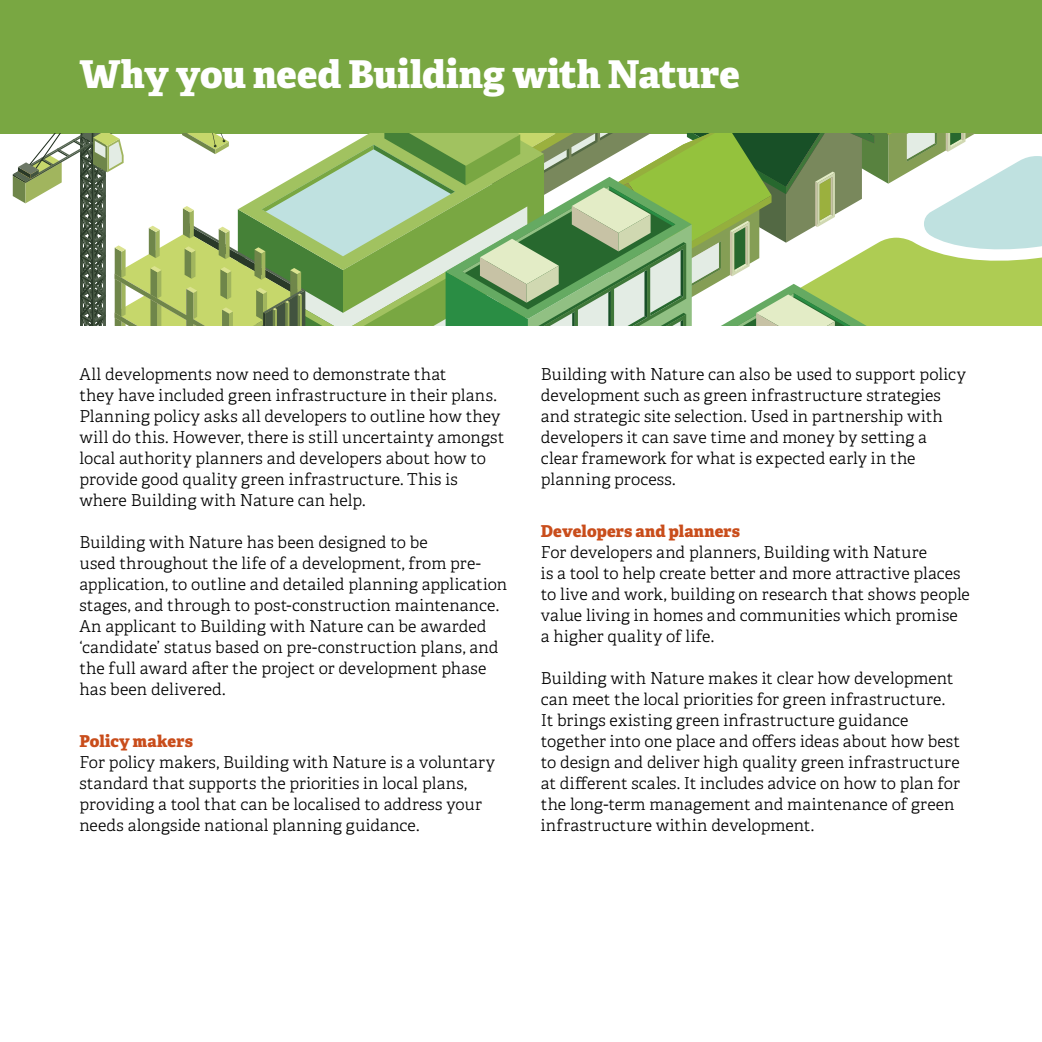
<style>
.page{position:relative;width:1042px;height:1042px;background:#fff}
.page>*{position:absolute;margin:0;border:0;box-sizing:border-box;transform-origin:0 0}
.t1{font:800 38.32px "Adelle";letter-spacing:-.005em;color:#fff}
.t2{font:300 16.45px/21px "Adelle";letter-spacing:.01em;color:#000}
.t3{font:800 16.45px "Adelle";letter-spacing:.005em;color:#c94d1b}
</style>
<div class="page">
<div style="left:0;top:0;width:1042px;height:134px;background:#79a742"></div>
<svg style="left:13px;top:134px;width:1029px;height:191px"></svg>
<h1 class="t1" style="left:79px;top:46px;width:662px">Why you need Building with Nature</h1>
<p class="t2" style="left:79px;top:363px;width:426px">All developments now need to demonstrate that<br>they have included green infrastructure in their plans.<br>Planning policy asks all developers to outline how they will do this. However, there is still uncertainty amongst local authority planners and developers about how to provide good quality green infrastructure. This is where Building with Nature can help.</p>
<p class="t2" style="left:79px;top:531px;width:429px">Building with Nature has been designed to be<br>used throughout the life of a development, from pre&shy;application, to outline and detailed planning application stages, and through to post-construction maintenance.<br>An applicant to Building with Nature can be awarded ‘candidate’ status based on pre-construction plans, and the full award after the project or development phase has been delivered.</p>
<p class="t3" style="left:79px;top:729px;width:115px">Policy makers</p>
<p class="t2" style="left:79px;top:751px;width:417px">For policy makers, Building with Nature is a voluntary standard that supports the priorities in local plans, providing a tool that can be localised to address your needs alongside national planning guidance.</p>
<p class="t2" style="left:541px;top:363px;width:427px">Building with Nature can also be used to support policy development such as green infrastructure strategies and strategic site selection. Used in partnership with developers it can save time and money by setting a clear framework for what is expected early in the planning process.</p>
<p class="t3" style="left:541px;top:519px;width:201px">Developers and planners</p>
<p class="t2" style="left:541px;top:541px;width:431px">For developers and planners, Building with Nature<br>is a tool to help create better and more attractive places to live and work, building on research that shows people value living in homes and communities which promise a higher quality of life.</p>
<p class="t2" style="left:541px;top:667px;width:421px">Building with Nature makes it clear how development can meet the local priorities for green infrastructure.<br>It brings existing green infrastructure guidance together into one place and offers ideas about how best to design and deliver high quality green infrastructure at different scales. It includes advice on how to plan for the long-term management and maintenance of green infrastructure within development.</p>
</div>
